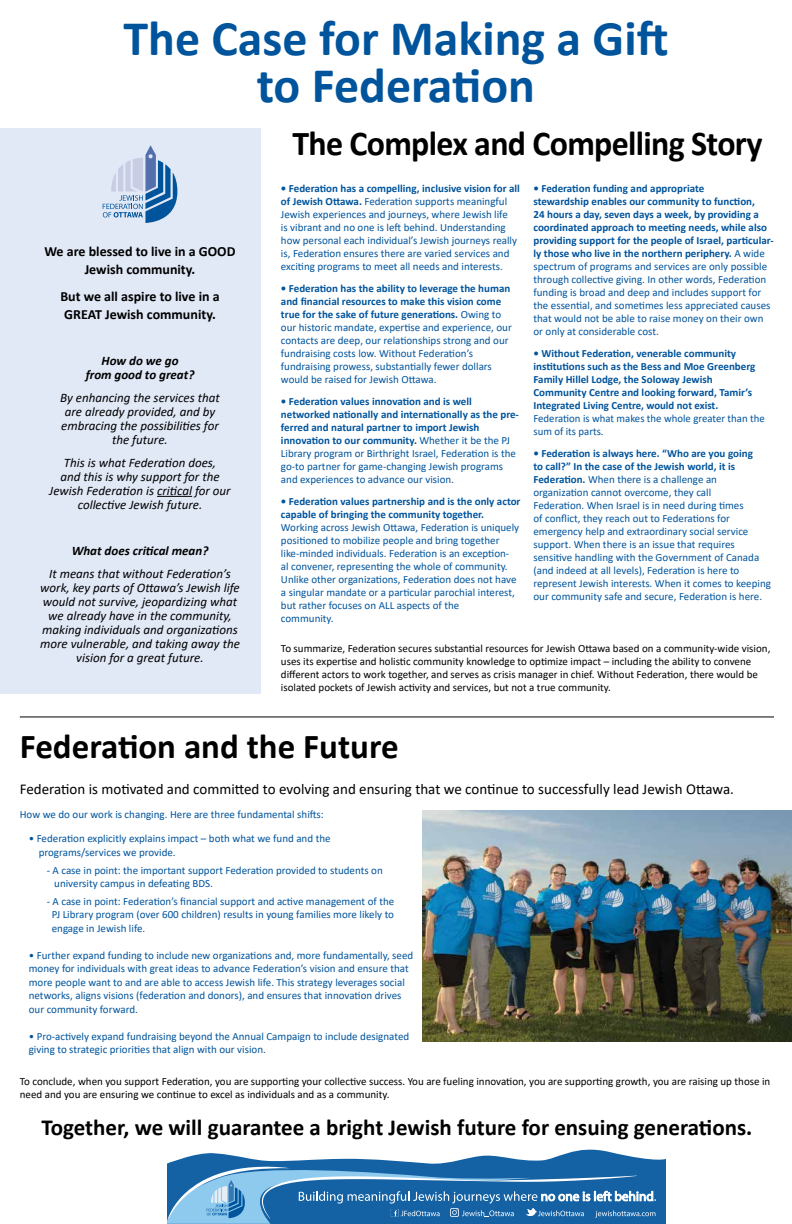
<style>
.page{position:relative;width:792px;height:1224px;background:#fff}
.page>*{position:absolute;margin:0;border:0;box-sizing:border-box;transform-origin:0 0}
.t1{font:700 50px/47px "Calibri";color:#00549c;text-align:center}
.t2{font:700 35px "Calibri";letter-spacing:-.02em;color:#000}
.t3{font:700 35px "Calibri";color:#000}
.t4{font:700 23px "Calibri";color:#000}
.t5{font:15px "Calibri";color:#000}
.t6{font:700 14px/18px "Calibri";color:#000;text-align:center}
.t7{font:italic 13px/14px "Calibri";color:#000;text-align:center}
.t8{font:italic 700 13px/14px "Calibri";color:#000;text-align:center}
.t9{font:11px/13px "Calibri";color:#00549c}
.t10{font:700 11px/13px "Calibri";color:#00549c}
.t11{font:11px/13px "Calibri";color:#000}
.s1{font-weight:700}
.s2{font-weight:400}
</style>
<div class="page">
<svg style="left:168px;top:1149px;width:497px;height:75px"></svg>
<svg style="left:167px;top:1163px;width:489px;height:61px;background:#3c80b7"></svg>
<div style="left:0;top:129px;width:261px;height:565px;background:#e1e8f6"></div>
<hr style="left:157px;top:496px;width:35px;height:1px;background:#000">
<svg style="left:103px;top:145px;width:74px;height:78px"></svg>
<img style="left:423px;top:811px;width:369px;height:231px">
<hr style="left:20px;top:716px;width:754px;height:1px;background:#000">
<h1 class="t1" style="left:123px;top:15px;width:547px">The Case for Making a Gift to Federation</h1>
<p class="t6" style="left:44px;top:242px;width:193px">We are blessed to live in a GOOD<br>Jewish community.</p>
<p class="t6" style="left:60px;top:287px;width:161px;text-align:left">But we all aspire to live in a<br>GREAT Jewish community.</p>
<p class="t8" style="left:86px;top:353px;width:110px">How do we go<br>from good to great?</p>
<p class="t7" style="left:60px;top:390px;width:161px">By enhancing the services that are already provided, and by embracing the possibilities for the future.</p>
<p class="t7" style="left:49px;top:455px;width:183px">This is what Federation does,<br>and this is why support for the<br>Jewish Federation is critical for our collective Jewish future.</p>
<p class="t8" style="left:72px;top:543px;width:138px">What does critical mean?</p>
<p class="t7" style="left:40px;top:566px;width:201px">It means that without Federation’s work, key parts of Ottawa’s Jewish life would not survive, jeopardizing what we already have in the community, making individuals and organizations more vulnerable, and taking away the vision for a great future.</p>
<h2 class="t2" style="left:292px;top:119px;width:472px">The Complex and Compelling Story</h2>
<p class="t9" style="left:281px;top:181px;width:241px"><span class="s1">• Federation has a compelling, inclusive vision for all of Jewish Ottawa.</span> Federation supports meaningful Jewish experiences and journeys, where Jewish life<br>is vibrant and no one is left behind. Understanding how personal each individual’s Jewish journeys really is, Federation ensures there are varied services and exciting programs to meet all needs and interests.</p>
<p class="t9" style="left:281px;top:281px;width:232px"><span class="s1">• Federation has the ability to leverage the human and financial resources to make this vision come true for the sake of future generations.</span> Owing to our historic mandate, expertise and experience, our contacts are deep, our relationships strong and our fundraising costs low. Without Federation’s fundraising prowess, substantially fewer dollars would be raised for Jewish Ottawa.</p>
<p class="t10" style="left:281px;top:394px;width:240px">• Federation values innovation and is well networked nationally and internationally as the pre&shy;ferred and natural partner to import Jewish innovation to our community. <span class="s2">Whether it be the PJ Library program or Birthright Israel, Federation is the go-to partner for game-changing Jewish programs and experiences to advance our vision.</span></p>
<p class="t10" style="left:281px;top:494px;width:241px">• Federation values partnership and is the only actor capable of bringing the community together.</p>
<p class="t9" style="left:281px;top:520px;width:240px">Working across Jewish Ottawa, Federation is uniquely positioned to mobilize people and bring together like-minded individuals. Federation is an exception&shy;al convener, representing the whole of community.<br>Unlike other organizations, Federation does not have a singular mandate or a particular parochial interest, but rather focuses on ALL aspects of the<br>community.</p>
<p class="t9" style="left:533px;top:181px;width:242px"><span class="s1">• Federation funding and appropriate<br>stewardship enables our community to function,<br>24 hours a day, seven days a week, by providing a coordinated approach to meeting needs, while also providing support for the people of Israel, particular&shy;ly those who live in the northern periphery.</span> A wide spectrum of programs and services are only possible through collective giving. In other words, Federation funding is broad and deep and includes support for the essential, and sometimes less appreciated causes that would not be able to raise money on their own or only at considerable cost.</p>
<p class="t10" style="left:533px;top:346px;width:223px">• Without Federation, venerable community institutions such as the Bess and Moe Greenberg Family Hillel Lodge, the Soloway Jewish Community Centre and looking forward, Tamir’s Integrated Living Centre, would not exist.</p>
<p class="t9" style="left:533px;top:411px;width:233px">Federation is what makes the whole greater than the sum of its parts.</p>
<p class="t9" style="left:533px;top:446px;width:239px"><span class="s1">• Federation is always here. “Who are you going<br>to call?” In the case of the Jewish world, it is Federation.</span> When there is a challenge an organization cannot overcome, they call<br>Federation. When Israel is in need during times<br>of conflict, they reach out to Federations for emergency help and extraordinary social service support. When there is an issue that requires sensitive handling with the Government of Canada (and indeed at all levels), Federation is here to represent Jewish interests. When it comes to keeping our community safe and secure, Federation is here.</p>
<p class="t11" style="left:281px;top:642px;width:491px">To summarize, Federation secures substantial resources for Jewish Ottawa based on a community-wide vision, uses its expertise and holistic community knowledge to optimize impact – including the ability to convene different actors to work together, and serves as crisis manager in chief. Without Federation, there would be isolated pockets of Jewish activity and services, but not a true community.</p>
<h2 class="t3" style="left:20px;top:722px;width:380px">Federation and the Future</h2>
<h3 class="t5" style="left:20px;top:778px;width:716px">Federation is motivated and committed to evolving and ensuring that we continue to successfully lead Jewish Ottawa.</h3>
<p class="t9" style="left:20px;top:807px;width:306px">How we do our work is changing. Here are three fundamental shifts:</p>
<p class="t9" style="left:39px;top:831px;width:293px;line-height:13.5px;text-indent:-10px">• Federation explicitly explains impact – both what we fund and the programs/services we provide.</p>
<p class="t9" style="left:54px;top:863px;width:330px;line-height:13.5px;text-indent:-7px">- A case in point: the important support Federation provided to students on university campus in defeating BDS.</p>
<p class="t9" style="left:52px;top:894px;width:344px;line-height:13.5px;text-align:justify;text-indent:-5px">- A case in point: Federation’s financial support and active management of the PJ Library program (over 600 children) results in young families more likely to engage in Jewish life.</p>
<p class="t9" style="left:29px;top:948px;width:386px;line-height:13.5px">• Further expand funding to include new organizations and, more fundamentally, seed money for individuals with great ideas to advance Federation’s vision and ensure that more people want to and are able to access Jewish life. This strategy leverages social networks, aligns visions (federation and donors), and ensures that innovation drives our community forward.</p>
<p class="t9" style="left:29px;top:1029px;width:382px;line-height:13.5px">• Pro-actively expand fundraising beyond the Annual Campaign to include designated giving to strategic priorities that align with our vision.</p>
<p class="t11" style="left:20px;top:1074px;width:752px;line-height:13.5px">To conclude, when you support Federation, you are supporting your collective success. You are fueling innovation, you are supporting growth, you are raising up those in need and you are ensuring we continue to excel as individuals and as a community.</p>
<h3 class="t4" style="left:41px;top:1111px;width:712px">Together, we will guarantee a bright Jewish future for ensuing generations.</h3>
</div>
